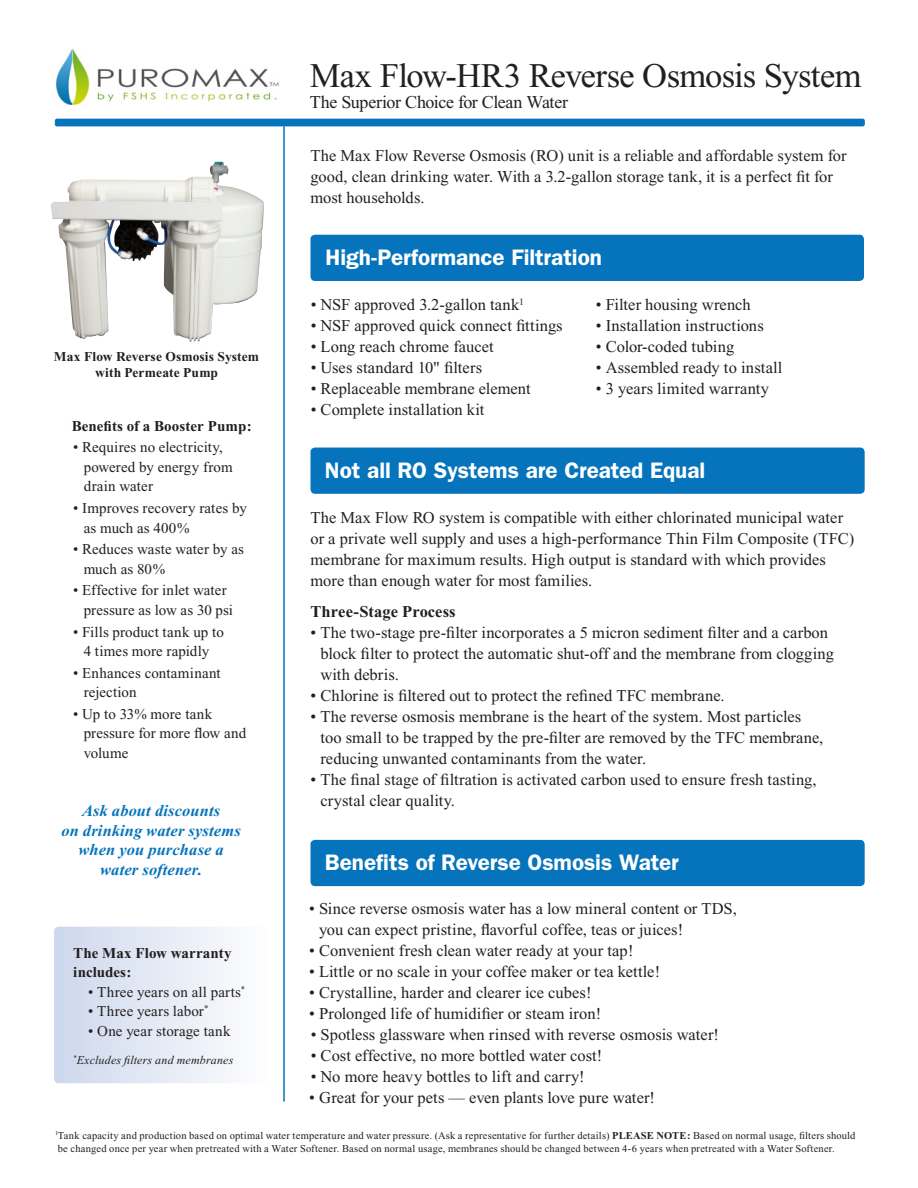
<style>
.page{position:relative;width:918px;height:1188px;background:#fff}
.page>*{position:absolute;margin:0;border:0;box-sizing:border-box;transform-origin:0 0}
.t1{font:34.5px "Times New Roman";letter-spacing:-.02em;color:#231f20}
.t2{font:600 22.5px "Franklin Gothic";letter-spacing:-.005em;color:#fff}
.t3{font:18px "Times New Roman";letter-spacing:-.02em;color:#231f20}
.t4{font:16.5px/21px "Times New Roman";color:#231f20}
.t5{font:italic 700 16.5px/19.5px "Times New Roman";letter-spacing:.005em;color:#0574bc;text-align:center}
.t6{font:700 16.5px "Times New Roman";letter-spacing:.005em;color:#231f20}
.t7{font:15px/19.5px "Times New Roman";letter-spacing:.005em;color:#231f20}
.t8{font:700 15px/19.5px "Times New Roman";letter-spacing:.005em;color:#231f20}
.t9{font:700 13.5px "Times New Roman";letter-spacing:.005em;color:#231f20}
.t10{font:italic 12px "Times New Roman";letter-spacing:.015em;color:#231f20}
.t11{font:10.5px/13.5px "Times New Roman";letter-spacing:.02em;color:#231f20}
.s1{font-weight:700}
</style>
<div class="page">
<div style="left:310px;top:235px;width:554px;height:46px;background:#0574bc;border-radius:4px"></div>
<div style="left:310px;top:448px;width:555px;height:46px;background:#0574bc;border-radius:4px"></div>
<div style="left:310px;top:840px;width:555px;height:46px;background:#0574bc;border-radius:4px"></div>
<div style="left:54px;top:927px;width:216px;height:156px;background:linear-gradient(to right,#ced7ec,#fefefe);border-radius:4px"></div>
<img style="left:51px;top:162px;width:213px;height:180px">
<div style="left:56px;top:119px;width:808px;height:7px;background:#0574bc"></div>
<div style="left:55px;top:119px;width:810px;height:7px;border:2px solid #0574bc"></div>
<hr style="left:283px;top:126px;width:2px;height:976px;background:#0574bc">
<img style="left:56px;top:49px;width:223px;height:57px">
<p class="t1" style="left:310px;top:56px;width:553px">Max Flow-HR3 Reverse Osmosis System</p>
<p class="t3" style="left:310px;top:92px;width:260px">The Superior Choice for Clean Water</p>
<p class="t4" style="left:310px;top:145px;width:538px">The Max Flow Reverse Osmosis (RO) unit is a reliable and affordable system for good, clean drinking water. With a 3.2-gallon storage tank, it is a perfect fit for most households.</p>
<p class="t9" style="left:54px;top:349px;width:207px">Max Flow Reverse Osmosis System</p>
<p class="t9" style="left:95px;top:365px;width:125px">with Permeate Pump</p>
<p class="t8" style="left:72px;top:416px;width:181px">Benefits of a Booster Pump:</p>
<p class="t7" style="left:84px;top:438px;width:150px;text-indent:-10px">• Requires no electricity, powered by energy from drain water</p>
<p class="t7" style="left:84px;top:498px;width:165px;text-indent:-10px">• Improves recovery rates by as much as 400%</p>
<p class="t7" style="left:84px;top:540px;width:162px;text-indent:-10px">• Reduces waste water by as much as 80%</p>
<p class="t7" style="left:84px;top:581px;width:151px;text-indent:-10px">• Effective for inlet water pressure as low as 30 psi</p>
<p class="t7" style="left:73px;top:622px;width:152px;text-align:center">• Fills product tank up to<br>4 times more rapidly</p>
<p class="t7" style="left:84px;top:663px;width:138px;text-indent:-10px">• Enhances contaminant rejection</p>
<p class="t7" style="left:84px;top:704px;width:164px;text-indent:-10px">• Up to 33% more tank pressure for more flow and volume</p>
<p class="t5" style="left:62px;top:801px;width:181px">Ask about discounts<br>on drinking water systems when you purchase a water softener.</p>
<p class="t8" style="left:73px;top:943px;width:160px">The Max Flow warranty includes:</p>
<p class="t7" style="left:88px;top:982px;width:158px">• Three years on all parts<sup>*</sup></p>
<p class="t7" style="left:88px;top:1001px;width:122px">• Three years labor<sup>*</sup></p>
<p class="t7" style="left:88px;top:1021px;width:144px">• One year storage tank</p>
<p class="t10" style="left:73px;top:1054px;width:162px"><sup>*</sup>Excludes filters and membranes</p>
<p class="t2" style="left:326px;top:244px;width:278px">High-Performance Filtration</p>
<p class="t4" style="left:311px;top:294px;width:215px">• NSF approved 3.2-gallon tank<sup>1</sup></p>
<p class="t4" style="left:311px;top:315px;width:253px">• NSF approved quick connect fittings</p>
<p class="t4" style="left:311px;top:336px;width:184px">• Long reach chrome faucet</p>
<p class="t4" style="left:311px;top:357px;width:173px">• Uses standard 10" filters</p>
<p class="t4" style="left:311px;top:378px;width:221px">• Replaceable membrane element</p>
<p class="t4" style="left:311px;top:399px;width:175px">• Complete installation kit</p>
<p class="t4" style="left:596px;top:294px;width:156px">• Filter housing wrench</p>
<p class="t4" style="left:596px;top:315px;width:169px">• Installation instructions</p>
<p class="t4" style="left:596px;top:336px;width:140px">• Color-coded tubing</p>
<p class="t4" style="left:596px;top:357px;width:188px">• Assembled ready to install</p>
<p class="t4" style="left:596px;top:378px;width:175px">• 3 years limited warranty</p>
<p class="t2" style="left:325px;top:457px;width:382px">Not all RO Systems are Created Equal</p>
<p class="t4" style="left:310px;top:507px;width:545px">The Max Flow RO system is compatible with either chlorinated municipal water or a private well supply and uses a high-performance Thin Film Composite (TFC) membrane for maximum results. High output is standard with which provides more than enough water for most families.</p>
<p class="t6" style="left:310px;top:603px;width:147px">Three-Stage Process</p>
<p class="t4" style="left:320px;top:622px;width:515px;text-indent:-10px">• The two-stage pre-filter incorporates a 5 micron sediment filter and a carbon block filter to protect the automatic shut-off and the membrane from clogging with debris.</p>
<p class="t4" style="left:310px;top:685px;width:416px">• Chlorine is filtered out to protect the refined TFC membrane.</p>
<p class="t4" style="left:320px;top:706px;width:505px;text-indent:-10px">• The reverse osmosis membrane is the heart of the system. Most particles too small to be trapped by the pre-filter are removed by the TFC membrane, reducing unwanted contaminants from the water.</p>
<p class="t4" style="left:320px;top:769px;width:498px;text-indent:-10px">• The final stage of filtration is activated carbon used to ensure fresh tasting, crystal clear quality.</p>
<p class="t2" style="left:325px;top:849px;width:355px">Benefits of Reverse Osmosis Water</p>
<p class="t4" style="left:319px;top:898px;width:419px;text-indent:-10px">• Since reverse osmosis water has a low mineral content or TDS, you can expect pristine, flavorful coffee, teas or juices!</p>
<p class="t4" style="left:309px;top:940px;width:326px">• Convenient fresh clean water ready at your tap!</p>
<p class="t4" style="left:309px;top:961px;width:353px">• Little or no scale in your coffee maker or tea kettle!</p>
<p class="t4" style="left:309px;top:982px;width:284px">• Crystalline, harder and clearer ice cubes!</p>
<p class="t4" style="left:309px;top:1003px;width:294px">• Prolonged life of humidifier or steam iron!</p>
<p class="t4" style="left:311px;top:1024px;width:410px">• Spotless glassware when rinsed with reverse osmosis water!</p>
<p class="t4" style="left:311px;top:1045px;width:293px">• Cost effective, no more bottled water cost!</p>
<p class="t4" style="left:311px;top:1066px;width:276px">• No more heavy bottles to lift and carry!</p>
<p class="t4" style="left:309px;top:1087px;width:347px">• Great for your pets — even plants love pure water!</p>
<p class="t11" style="left:55px;top:1129px;width:802px"><sup>1</sup>Tank capacity and production based on optimal water temperature and water pressure. (Ask a representative for further details) <span class="s1">PLEASE NOTE:</span> Based on normal usage, filters should be changed once per year when pretreated with a Water Softener. Based on normal usage, membranes should be changed between 4-6 years when pretreated with a Water Softener.</p>
</div>
